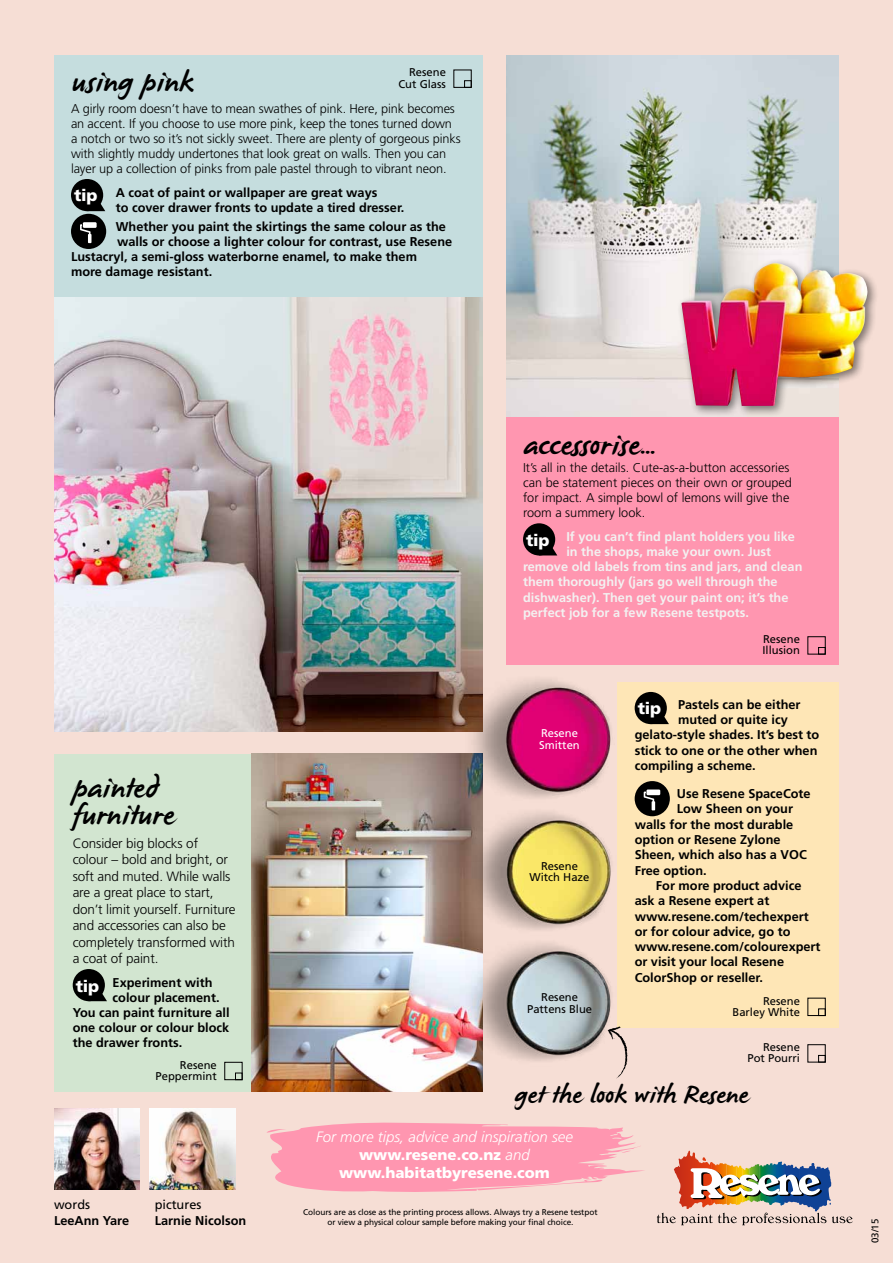
<style>
.page{position:relative;width:893px;height:1263px;background:#f6ded5}
.page>*{position:absolute;margin:0;border:0;box-sizing:border-box;transform-origin:0 0}
.t1{font:30px/27px "James Paul";color:#000}
.t2{font:25.65px "James Paul";color:#000}
.t3{font:900 15px/18px "Frutiger";color:#fff;text-align:center}
.t4{font:300 13.5px/16.5px "Frutiger";letter-spacing:-.01em;color:#000}
.t5{font:700 12.75px/15px "Frutiger";color:#000}
.t6{font:300 12.75px/15px "Frutiger";letter-spacing:-.01em;color:#000}
.t7{font:700 12.75px "Frutiger";color:#f3f1f1}
.t8{font:12.75px "Frutiger";color:#000}
.t9{font:11.25px/11.2px "Frutiger";color:#000;text-align:right}
.t10{font:11.25px/11.2px "Frutiger";color:#fff}
.t11{font:9.75px "Frutiger";color:#000}
.t12{font:8.25px/10.5px "Frutiger";letter-spacing:-.01em;color:#000;text-align:center}
.s1{font-weight:900;font-size:16.5px;color:#fff}
.s2{font-weight:300;font-style:italic}
</style>
<div class="page">
<svg style="left:267px;top:1122px;width:378px;height:70px"></svg>
<div style="left:54px;top:55px;width:429px;height:256px;background:#c5ddde"></div>
<div style="left:71px;top:179px;width:32px;height:32px;background:#000;border-radius:50%"></div>
<svg style="left:91px;top:196px;width:14px;height:15px"></svg>
<div style="left:71px;top:214px;width:35px;height:35px;background:#000;border-radius:50%"></div>
<svg style="left:80px;top:222px;width:17px;height:21px"></svg>
<div style="left:54px;top:754px;width:201px;height:337px;background:#d2e5d0"></div>
<div style="left:73px;top:969px;width:32px;height:32px;background:#000;border-radius:50%"></div>
<svg style="left:93px;top:986px;width:14px;height:15px"></svg>
<img style="left:252px;top:754px;width:231px;height:337px">
<img style="left:506px;top:55px;width:333px;height:363px">
<img style="left:54px;top:298px;width:429px;height:433px">
<svg style="left:657px;top:1151px;width:169px;height:74px"></svg>
<svg style="left:832px;top:1216px;width:21px;height:7px"></svg>
<div style="left:677px;top:258px;width:201px;height:159px;background:#000;opacity:.5"></div>
<img style="left:681px;top:263px;width:187px;height:143px">
<img style="left:466px;top:665px;width:152px;height:138px">
<img style="left:467px;top:935px;width:151px;height:132px">
<img style="left:467px;top:798px;width:151px;height:137px">
<div style="left:618px;top:682px;width:221px;height:346px;background:#fee6b6"></div>
<div style="left:635px;top:692px;width:32px;height:32px;background:#000;border-radius:50%"></div>
<svg style="left:655px;top:709px;width:14px;height:15px"></svg>
<div style="left:635px;top:781px;width:35px;height:35px;background:#000;border-radius:50%"></div>
<svg style="left:644px;top:789px;width:16px;height:21px"></svg>
<img style="left:54px;top:1109px;width:86px;height:80px">
<img style="left:150px;top:1109px;width:86px;height:80px">
<div style="left:506px;top:418px;width:333px;height:247px;background:#ff96b0"></div>
<div style="left:523px;top:523px;width:32px;height:32px;background:#000;border-radius:50%"></div>
<svg style="left:543px;top:541px;width:14px;height:14px"></svg>
<div style="left:225px;top:1062px;width:17px;height:18px;border:1px solid #000"></div>
<div style="left:235px;top:1073px;width:7px;height:7px;border:1px solid #000"></div>
<div style="left:464px;top:80px;width:7px;height:8px;border:1px solid #000"></div>
<div style="left:808px;top:636px;width:17px;height:18px;border:1px solid #000"></div>
<div style="left:818px;top:647px;width:7px;height:7px;border:1px solid #000"></div>
<div style="left:818px;top:1009px;width:7px;height:7px;border:1px solid #000"></div>
<div style="left:808px;top:1044px;width:17px;height:18px;border:1px solid #000"></div>
<div style="left:818px;top:1055px;width:7px;height:7px;border:1px solid #000"></div>
<svg style="left:608px;top:1026px;width:20px;height:53px"></svg>
<p class="t9" style="left:398px;top:67px;width:49px">Resene<br>Cut Glass</p>
<h1 class="t1" style="left:71px;top:70px;width:123px">using pink</h1>
<p class="t6" style="left:71px;top:102px;width:391px">A girly room doesn’t have to mean swathes of pink. Here, pink becomes an accent. If you choose to use more pink, keep the tones turned down a notch or two so it’s not sickly sweet. There are plenty of gorgeous pinks with slightly muddy undertones that look great on walls. Then you can layer up a collection of pinks from pale pastel through to vibrant neon.</p>
<p class="t5" style="left:116px;top:185px;width:290px;text-indent:-42px"><span class="s1">tip</span> A coat of paint or wallpaper are great ways<br>to cover drawer fronts to update a tired dresser.</p>
<p class="t5" style="left:116px;top:219px;width:332px">Whether you paint the skirtings the same colour as the</p>
<p class="t5" style="left:117px;top:234px;width:337px">walls or choose a lighter colour for contrast, use Resene</p>
<p class="t5" style="left:71px;top:249px;width:347px">Lustacryl, a semi-gloss waterborne enamel, to make them</p>
<p class="t5" style="left:71px;top:264px;width:143px">more damage resistant.</p>
<h1 class="t1" style="left:73px;top:776px;width:103px">painted furniture</h1>
<p class="t4" style="left:73px;top:835px;width:164px">Consider big blocks of colour – bold and bright, or soft and muted. While walls are a great place to start, don’t limit yourself. Furniture and accessories can also be completely transformed with a coat of paint.</p>
<p class="t5" style="left:76px;top:975px;width:138px"><span class="s1">tip</span> Experiment with</p>
<p class="t5" style="left:113px;top:990px;width:108px">colour placement.</p>
<p class="t5" style="left:73px;top:1005px;width:158px">You can paint furniture all</p>
<p class="t5" style="left:73px;top:1020px;width:158px">one colour or colour block</p>
<p class="t5" style="left:73px;top:1035px;width:111px">the drawer fronts.</p>
<p class="t9" style="left:156px;top:1059px;width:63px">Resene<br>Peppermint</p>
<p class="t8" style="left:54px;top:1197px;width:38px">words</p>
<p class="t5" style="left:54px;top:1213px;width:77px">LeeAnn Yare</p>
<p class="t8" style="left:155px;top:1197px;width:48px">pictures</p>
<p class="t5" style="left:155px;top:1213px;width:93px">Larnie Nicolson</p>
<h1 class="t1" style="left:523px;top:433px;width:134px">accessorise…</h1>
<p class="t6" style="left:523px;top:460px;width:270px">It’s all in the details. Cute-as-a-button accessories can be statement pieces on their own or grouped for impact. A simple bowl of lemons will give the room a summery look.</p>
<p class="t7" style="left:526px;top:529px;width:270px"><span class="s1">tip</span> If you can’t find plant holders you like</p>
<p class="t7" style="left:566px;top:544px;width:206px">in the shops, make your own. Just</p>
<p class="t7" style="left:523px;top:559px;width:281px">remove old labels from tins and jars, and clean</p>
<p class="t7" style="left:523px;top:574px;width:256px">them thoroughly (jars go well through the</p>
<p class="t7" style="left:523px;top:590px;width:267px">dishwasher). Then get your paint on; it’s the</p>
<p class="t7" style="left:523px;top:605px;width:228px">perfect job for a few Resene testpots.</p>
<p class="t10" style="left:539px;top:728px;width:42px">Resene<br>Smitten</p>
<p class="t9" style="left:529px;top:860px;width:62px;text-align:center">Resene<br>Witch Haze</p>
<p class="t9" style="left:527px;top:992px;width:67px;text-align:center">Resene<br>Pattens Blue</p>
<p class="t9" style="left:762px;top:634px;width:39px;text-align:left">Resene<br>Illusion</p>
<p class="t5" style="left:638px;top:697px;width:164px"><span class="s1">tip</span> Pastels can be either</p>
<p class="t5" style="left:678px;top:712px;width:111px">muted or quite icy</p>
<p class="t5" style="left:635px;top:727px;width:186px">gelato-style shades. It’s best to</p>
<p class="t5" style="left:635px;top:743px;width:184px">stick to one or the other when</p>
<p class="t5" style="left:635px;top:758px;width:123px">compiling a scheme.</p>
<p class="t5" style="left:677px;top:786px;width:135px">Use Resene SpaceCote</p>
<p class="t5" style="left:677px;top:801px;width:118px">Low Sheen on your</p>
<p class="t5" style="left:635px;top:817px;width:160px">walls for the most durable</p>
<p class="t5" style="left:635px;top:832px;width:147px">option or Resene Zylone</p>
<p class="t5" style="left:635px;top:847px;width:174px">Sheen, which also has a VOC</p>
<p class="t5" style="left:635px;top:863px;width:74px">Free option.</p>
<p class="t5" style="left:656px;top:878px;width:147px">For more product advice</p>
<p class="t5" style="left:635px;top:893px;width:136px">ask a Resene expert at</p>
<p class="t5" style="left:635px;top:909px;width:176px">www.resene.com/techexpert</p>
<p class="t5" style="left:635px;top:924px;width:157px">or for colour advice, go to</p>
<p class="t5" style="left:635px;top:939px;width:187px">www.resene.com/colourexpert</p>
<p class="t5" style="left:635px;top:954px;width:151px">or visit your local Resene</p>
<p class="t5" style="left:635px;top:970px;width:130px">ColorShop or reseller.</p>
<p class="t9" style="left:732px;top:995px;width:69px">Resene<br>Barley White</p>
<p class="t9" style="left:747px;top:1041px;width:54px">Resene<br>Pot Pourri</p>
<h2 class="t2" style="left:514px;top:1081px;width:236px">get the look with Resene</h2>
<p class="t3" style="left:316px;top:1127px;width:258px"><span class="s2">For more tips, advice and inspiration see </span>www.resene.co.nz <span class="s2">and </span>www.habitatbyresene.com</p>
<p class="t12" style="left:303px;top:1207px;width:296px">Colours are as close as the printing process allows. Always try a Resene testpot or view a physical colour sample before making your final choice.</p>
<p class="t11" style="left:869px;top:1243px;width:26px;rotate:-90deg">03/15</p>
</div>
